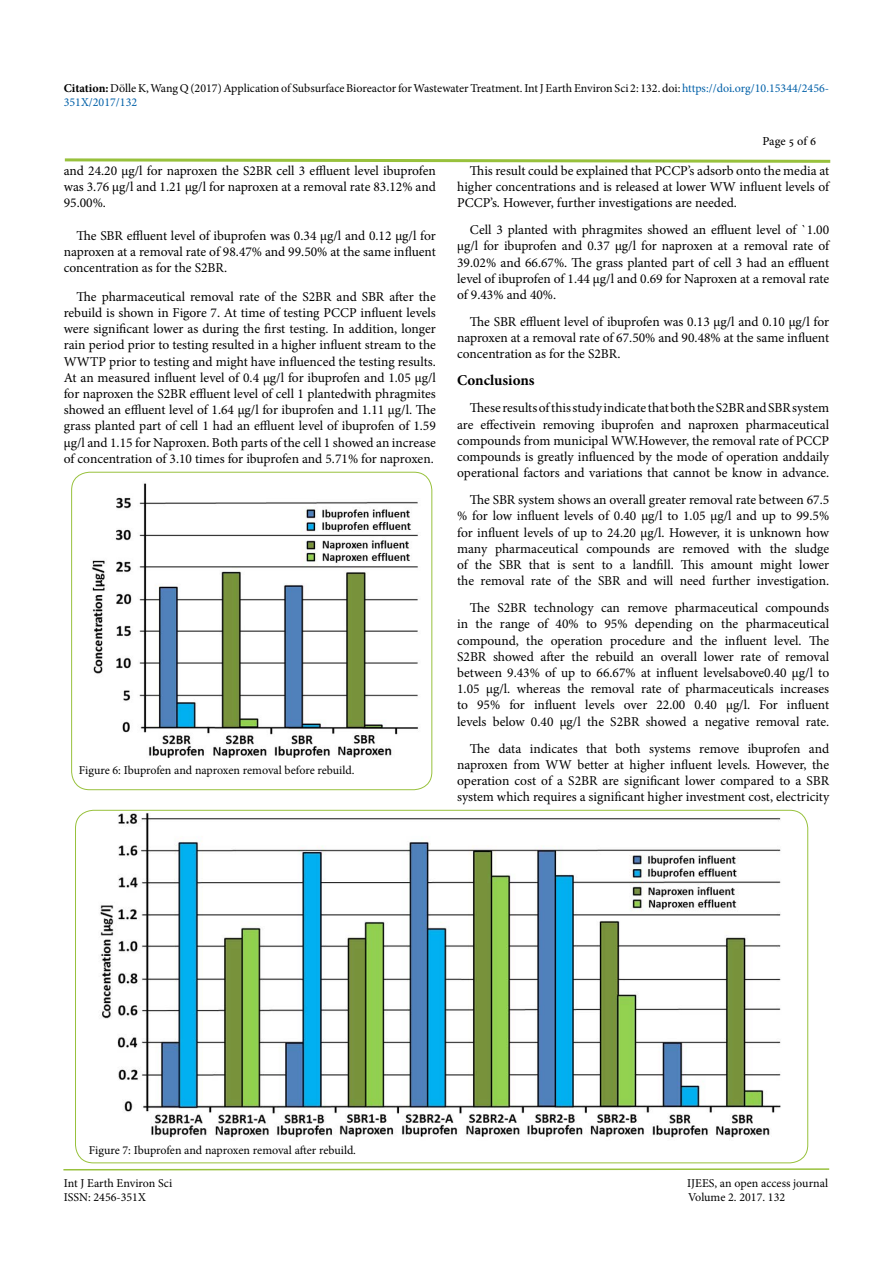
<style>
.page{position:relative;width:893px;height:1263px;background:#fff}
.page>*{position:absolute;margin:0;border:0;box-sizing:border-box;transform-origin:0 0}
.t1{font:700 15px "Minion Pro";color:#000}
.t2{font:13.5px/16.2px "Minion Pro";letter-spacing:-.005em;color:#000;text-align:justify}
.t3{font:12px/14.4px "Minion Pro";color:#000}
.t4{font:12px "Adobe Hebrew";letter-spacing:-.01em;color:#000}
.s1{font-weight:700}
.s2{color:#0060a8}
</style>
<div class="page">
<svg style="left:63px;top:1168px;width:767px;height:3px"></svg>
<svg style="left:64px;top:158px;width:767px;height:5px"></svg>
<img style="left:92px;top:483px;width:327px;height:275px">
<div style="left:71px;top:472px;width:361px;height:318px;border:1px solid #98c13c;border-radius:18px"></div>
<img style="left:100px;top:813px;width:681px;height:325px">
<p class="t3" style="left:64px;top:81px;width:767px"><span class="s1">Citation:</span> Dölle K, Wang Q (2017) Application of Subsurface Bioreactor for Wastewater Treatment. Int J Earth Environ Sci 2: 132. doi: <span class="s2">https://doi.org/10.15344/2456-<br>351X/2017/132</span></p>
<p class="t2" style="left:64px;top:162px;width:374px">and 24.20 µg/l for naproxen the S2BR cell 3 effluent level ibuprofen was 3.76 µg/l and 1.21 µg/l for naproxen at a removal rate 83.12% and 95.00%.</p>
<p class="t2" style="left:64px;top:227px;width:374px;text-indent:13px">The SBR effluent level of ibuprofen was 0.34 µg/l and 0.12 µg/l for naproxen at a removal rate of 98.47% and 99.50% at the same influent concentration as for the S2BR.</p>
<p class="t2" style="left:64px;top:288px;width:374px;text-indent:13px">The pharmaceutical removal rate of the S2BR and SBR after the rebuild is shown in Figore 7. At time of testing PCCP influent levels were significant lower as during the first testing. In addition, longer rain period prior to testing resulted in a higher influent stream to the WWTP prior to testing and might have influenced the testing results.<br>At an measured influent level of 0.4 µg/l for ibuprofen and 1.05 µg/l for naproxen the S2BR effluent level of cell 1 plantedwith phragmites showed an effluent level of 1.64 µg/l for ibuprofen and 1.11 µg/l. The grass planted part of cell 1 had an effluent level of ibuprofen of 1.59 µg/l and 1.15 for Naproxen. Both parts of the cell 1 showed an increase of concentration of 3.10 times for ibuprofen and 5.71% for naproxen.</p>
<p class="t3" style="left:79px;top:763px;width:277px">Figure 6: Ibuprofen and naproxen removal before rebuild.</p>
<p class="t4" style="left:763px;top:134px;width:55px">Page 5 of 6</p>
<p class="t2" style="left:457px;top:162px;width:374px;text-indent:13px">This result could be explained that PCCP’s adsorb onto the media at higher concentrations and is released at lower WW influent levels of PCCP’s. However, further investigations are needed.</p>
<p class="t2" style="left:457px;top:222px;width:374px;text-indent:13px">Cell 3 planted with phragmites showed an effluent level of `1.00 µg/l for ibuprofen and 0.37 µg/l for naproxen at a removal rate of 39.02% and 66.67%. The grass planted part of cell 3 had an effluent level of ibuprofen of 1.44 µg/l and 0.69 for Naproxen at a removal rate of 9.43% and 40%.</p>
<p class="t2" style="left:457px;top:314px;width:374px;text-indent:13px">The SBR effluent level of ibuprofen was 0.13 µg/l and 0.10 µg/l for naproxen at a removal rate of 67.50% and 90.48% at the same influent concentration as for the S2BR.</p>
<p class="t1" style="left:457px;top:370px;width:79px">Conclusions</p>
<p class="t2" style="left:457px;top:400px;width:374px;text-indent:13px">These results of this study indicate that both the S2BR and SBR system are effectivein removing ibuprofen and naproxen pharmaceutical compounds from municipal WW.However, the removal rate of PCCP compounds is greatly influenced by the mode of operation anddaily operational factors and variations that cannot be know in advance.</p>
<p class="t2" style="left:457px;top:492px;width:374px;text-indent:13px">The SBR system shows an overall greater removal rate between 67.5 % for low influent levels of 0.40 µg/l to 1.05 µg/l and up to 99.5% for influent levels of up to 24.20 µg/l. However, it is unknown how many pharmaceutical compounds are removed with the sludge of the SBR that is sent to a landfill. This amount might lower the removal rate of the SBR and will need further investigation.</p>
<p class="t2" style="left:457px;top:600px;width:374px;text-indent:13px">The S2BR technology can remove pharmaceutical compounds in the range of 40% to 95% depending on the pharmaceutical compound, the operation procedure and the influent level. The S2BR showed after the rebuild an overall lower rate of removal between 9.43% of up to 66.67% at influent levelsabove0.40 µg/l to 1.05 µg/l. whereas the removal rate of pharmaceuticals increases to 95% for influent levels over 22.00 0.40 µg/l. For influent levels below 0.40 µg/l the S2BR showed a negative removal rate.</p>
<p class="t2" style="left:457px;top:740px;width:374px;text-indent:13px">The data indicates that both systems remove ibuprofen and naproxen from WW better at higher influent levels. However, the operation cost of a S2BR are significant lower compared to a SBR system which requires a significant higher investment cost, electricity</p>
<p class="t3" style="left:89px;top:1143px;width:269px">Figure 7: Ibuprofen and naproxen removal after rebuild.</p>
<p class="t3" style="left:64px;top:1176px;width:110px">Int J Earth Environ Sci</p>
<p class="t3" style="left:687px;top:1176px;width:142px">IJEES, an open access journal</p>
<p class="t3" style="left:64px;top:1190px;width:84px">ISSN: 2456-351X</p>
<p class="t3" style="left:688px;top:1190px;width:99px">Volume 2. 2017. 132</p>
</div>
